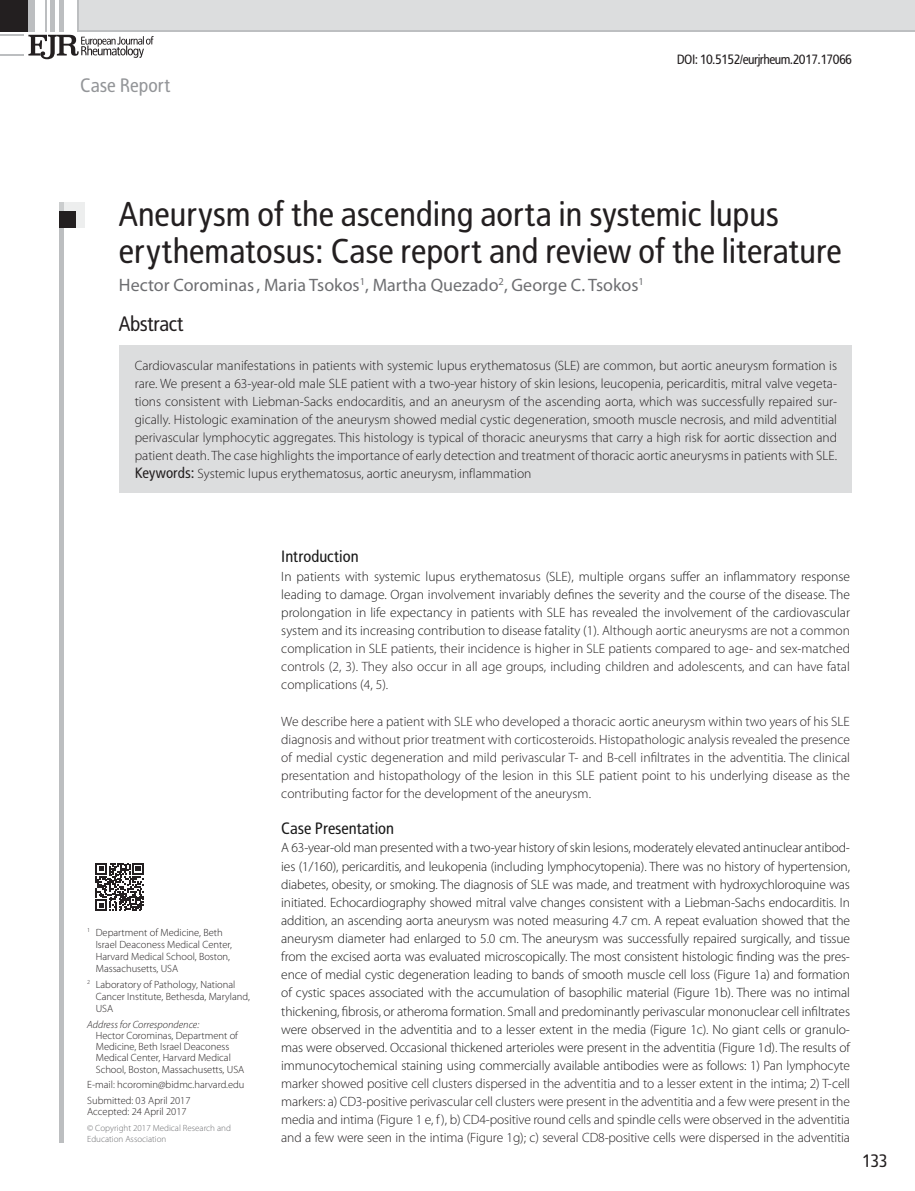
<style>
.page{position:relative;width:915px;height:1191px;background:#fff}
.page>*{position:absolute;margin:0;border:0;box-sizing:border-box;transform-origin:0 0}
.t1{font:34.5px/37.5px "Rotokas";color:#231f20}
.t2{font:21px "Rotokas";letter-spacing:-.02em;color:#231f20}
.t3{font:19.5px "Rotokas";color:#939598}
.t4{font:18px "Myriad Pro";color:#6d6e71}
.t5{font:18px "Rotokas";color:#231f20}
.t6{font:16.5px "Rotokas";color:#191919}
.t7{font:300 13.5px/18.1px "Myriad Pro";letter-spacing:-.01em;color:#191919;text-align:justify}
.t8{font:300 13.5px/18px "Myriad Pro";color:#231f20;text-align:justify}
.t9{font:13.5px "Rotokas";letter-spacing:-.04em;color:#231f20}
.t10{font:300 10.5px/12px "Myriad Pro";color:#231f20}
.t11{font:italic 300 10.5px "Myriad Pro";color:#231f20}
.t12{font:300 9px/11.2px "Myriad Pro";color:#6d6e71}
.s1{font-family:"Rotokas";font-weight:400;font-size:15px}
.s2{color:#231f20}
</style>
<div class="page">
<svg style="left:96px;top:863px;width:48px;height:48px"></svg>
<div style="left:78px;top:0;width:836px;height:31px;background:#dcddde"></div>
<hr style="left:78px;top:0;width:1px;height:31px;background:#bcbec0">
<div style="left:0;top:0;width:31px;height:31px;background:#231f20"></div>
<div style="left:28px;top:0;width:7px;height:31px;background:#bcbec0"></div>
<hr style="left:45px;top:0;width:2px;height:31px;background:#bcbec0">
<div style="left:50px;top:0;width:5px;height:31px;background:#bcbec0"></div>
<div style="left:59px;top:0;width:5px;height:31px;background:#bcbec0"></div>
<svg style="left:0;top:35px;width:154px;height:24px"></svg>
<div style="left:59px;top:202px;width:5px;height:940px;background:#bcbec0"></div>
<svg style="left:59px;top:202px;width:26px;height:26px"></svg>
<div style="left:59px;top:211px;width:17px;height:17px;background:#231f20"></div>
<div style="left:120px;top:345px;width:731px;height:148px;background:#dcddde"></div>
<h3 class="t3" style="left:80px;top:73px;width:92px">Case Report</h3>
<p class="t9" style="left:676px;top:51px;width:177px">DOI: 10.5152/eurjrheum.2017.17066</p>
<h1 class="t1" style="left:119px;top:194px;width:724px">Aneurysm of the ascending aorta in systemic lupus erythematosus: Case report and review of the literature</h1>
<h3 class="t4" style="left:119px;top:274px;width:526px">Hector Corominas, Maria Tsokos<sup>1</sup>, Martha Quezado<sup>2</sup>, George C. Tsokos<sup>1</sup></h3>
<h2 class="t2" style="left:119px;top:310px;width:66px">Abstract</h2>
<p class="t8" style="left:135px;top:356px;width:703px">Cardiovascular manifestations in patients with systemic lupus erythematosus (SLE) are common, but aortic aneurysm formation is rare. We present a 63-year-old male SLE patient with a two-year history of skin lesions, leucopenia, pericarditis, mitral valve vegeta&shy;tions consistent with Liebman-Sacks endocarditis, and an aneurysm of the ascending aorta, which was successfully repaired sur&shy;gically. Histologic examination of the aneurysm showed medial cystic degeneration, smooth muscle necrosis, and mild adventitial perivascular lymphocytic aggregates. This histology is typical of thoracic aneurysms that carry a high risk for aortic dissection and patient death. The case highlights the importance of early detection and treatment of thoracic aortic aneurysms in patients with SLE.<br><span class="s1">Keywords:</span> Systemic lupus erythematosus, aortic aneurysm, inflammation</p>
<p class="t10" style="left:96px;top:926px;width:138px;text-indent:-8px"><sup>1</sup> Department of Medicine, Beth<br>Israel Deaconess Medical Center,<br>Harvard Medical School, Boston,<br>Massachusetts, USA</p>
<p class="t10" style="left:96px;top:978px;width:155px;text-indent:-8px"><sup>2</sup> Laboratory of Pathology, National<br>Cancer Institute, Bethesda, Maryland,<br>USA</p>
<p class="t11" style="left:87px;top:1017px;width:114px">Address for Correspondence:</p>
<p class="t10" style="left:96px;top:1029px;width:150px;line-height:11.2px">Hector Corominas, Department of Medicine, Beth Israel Deaconess Medical Center, Harvard Medical School, Boston, Massachusetts, USA</p>
<p class="t10" style="left:87px;top:1077px;width:159px;line-height:15.8px">E-mail: hcoromin@bidmc.harvard.edu<br>Submitted: 03 April 2017</p>
<p class="t10" style="left:87px;top:1105px;width:101px">Accepted: 24 April 2017</p>
<p class="t12" style="left:87px;top:1122px;width:145px">© Copyright 2017 Medical Research and<br>Education Association</p>
<p class="t6" style="left:281px;top:546px;width:79px">Introduction</p>
<p class="t7" style="left:281px;top:567px;width:570px">In patients with systemic lupus erythematosus (SLE), multiple organs suffer an inflammatory response leading to damage. Organ involvement invariably defines the severity and the course of the disease. The prolongation in life expectancy in patients with SLE has revealed the involvement of the cardiovascular system and its increasing contribution to disease fatality (1). <span class="s2">Although aortic aneurysms are not a common complication in SLE patients, their incidence is higher in SLE patients compared to age- and sex-matched controls (2, 3). They also occur in all age groups, including children and adolescents, and can have fatal complications (4, 5).</span></p>
<p class="t8" style="left:281px;top:712px;width:570px">We describe here a patient with SLE who developed a thoracic aortic aneurysm within two years of his SLE diagnosis and without prior treatment with corticosteroids. Histopathologic analysis revealed the presence of medial cystic degeneration and mild perivascular T- and B-cell infiltrates in the adventitia. The clinical presentation and histopathology of the lesion in this SLE patient point to his underlying disease as the contributing factor for the development of the aneurysm.</p>
<p class="t6" style="left:281px;top:818px;width:114px">Case Presentation</p>
<p class="t7" style="left:281px;top:838px;width:570px">A 63-year-old man presented with a two-year history of skin lesions, moderately elevated antinuclear antibod&shy;ies (1/160), pericarditis, and leukopenia (including lymphocytopenia). There was no history of hypertension, diabetes, obesity, or smoking. The diagnosis of SLE was made, and treatment with hydroxychloroquine was initiated. Echocardiography showed mitral valve changes consistent with a Liebman-Sachs endocarditis. In addition, an ascending aorta aneurysm was noted measuring 4.7 cm. A repeat evaluation showed that the aneurysm diameter had enlarged to 5.0 cm. The aneurysm was successfully repaired surgically, and tissue from the excised aorta was evaluated microscopically. The most consistent histologic finding was the pres&shy;ence of medial cystic degeneration leading to bands of smooth muscle cell loss (Figure 1a) and formation of cystic spaces associated with the accumulation of basophilic material (Figure 1b). There was no intimal thickening, fibrosis, or atheroma formation. Small and predominantly perivascular mononuclear cell infiltrates were observed in the adventitia and to a lesser extent in the media (Figure 1c). No giant cells or granulo&shy;mas were observed. Occasional thickened arterioles were present in the adventitia (Figure 1d). The results of immunocytochemical staining using commercially available antibodies were as follows: 1) <span class="s2">Pan lymphocyte marker showed positive cell clusters dispersed in the adventitia and to a lesser extent in the intima; 2) T-cell markers: a) CD3-positive perivascular cell clusters were present in the adventitia and a few were present in the media and intima (Figure 1 e, f ), b) CD4-positive round cells and spindle cells were observed in the adventitia and a few were seen in the intima (Figure 1g); c) several CD8-positive cells were dispersed in the adventitia</span></p>
<h3 class="t5" style="left:861px;top:1150px;width:27px">133</h3>
</div>
